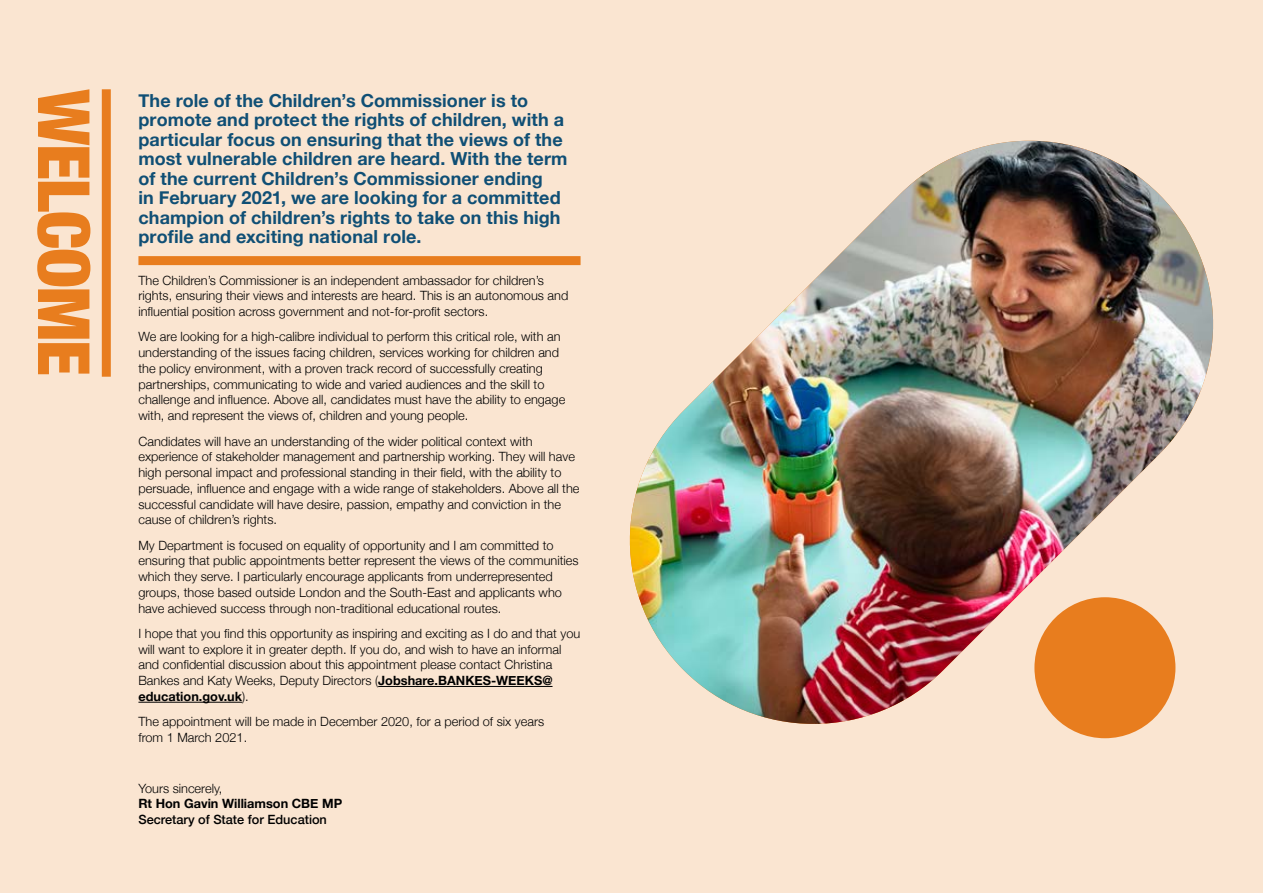
<style>
.page{position:relative;width:1263px;height:893px;background:#fae5d1}
.page>*{position:absolute;margin:0;border:0;box-sizing:border-box;transform-origin:0 0}
.t1{font:900 condensed 72px "Helvetica Neue";letter-spacing:-.02em;color:#e87d1e}
.t2{font:700 18px/19.5px "Helvetica Neue";letter-spacing:.005em;color:#104f75}
.t3{font:300 12.75px/15.8px "Helvetica Neue";color:#000}
.t4{font:500 12.75px "Helvetica Neue";color:#000}
.t5{font:700 12.75px "Helvetica Neue";color:#000}
.s1{font-weight:700}
</style>
<div class="page">
<div style="left:138px;top:256px;width:443px;height:9px;background:#e87d1e"></div>
<hr style="left:378px;top:686px;width:174px;height:1px;background:#000">
<hr style="left:138px;top:702px;width:104px;height:1px;background:#000">
<div style="left:102px;top:89px;width:9px;height:288px;background:#e87d1e"></div>
<img style="left:629px;top:141px;width:585px;height:598px">
<div style="left:1034px;top:597px;width:141px;height:141px;background:#e87d1e;border-radius:50%"></div>
<h1 class="t1" style="left:123px;top:89px;width:288px;rotate:90deg">WELCOME</h1>
<p class="t2" style="left:138px;top:91px;width:431px">The role of the Children’s Commissioner is to promote and protect the rights of children, with a particular focus on ensuring that the views of the most vulnerable children are heard. With the term of the current Children’s Commissioner ending<br>in February 2021, we are looking for a committed champion of children’s rights to take on this high profile and exciting national role.</p>
<p class="t3" style="left:138px;top:271px;width:431px">The Children’s Commissioner is an independent ambassador for children’s rights, ensuring their views and interests are heard. This is an autonomous and influential position across government and not-for-profit sectors.</p>
<p class="t3" style="left:138px;top:328px;width:428px">We are looking for a high-calibre individual to perform this critical role, with an understanding of the issues facing children, services working for children and the policy environment, with a proven track record of successfully creating partnerships, communicating to wide and varied audiences and the skill to challenge and influence. Above all, candidates must have the ability to engage with, and represent the views of, children and young people.</p>
<p class="t3" style="left:138px;top:432px;width:442px">Candidates will have an understanding of the wider political context with experience of stakeholder management and partnership working. They will have high personal impact and professional standing in their field, with the ability to persuade, influence and engage with a wide range of stakeholders. Above all the successful candidate will have desire, passion, empathy and conviction in the cause of children’s rights.</p>
<p class="t3" style="left:138px;top:536px;width:442px">My Department is focused on equality of opportunity and I am committed to ensuring that public appointments better represent the views of the communities which they serve. I particularly encourage applicants from underrepresented groups, those based outside London and the South-East and applicants who have achieved success through non-traditional educational routes.</p>
<p class="t3" style="left:138px;top:624px;width:443px">I hope that you find this opportunity as inspiring and exciting as I do and that you will want to explore it in greater depth. If you do, and wish to have an informal and confidential discussion about this appointment please contact Christina Bankes and Katy Weeks, Deputy Directors (<span class="s1">Jobshare.BANKES-WEEKS@ education.gov.uk</span>).</p>
<p class="t3" style="left:138px;top:713px;width:407px">The appointment will be made in December 2020, for a period of six years from 1 March 2021.</p>
<p class="t3" style="left:138px;top:779px;width:85px">Yours sincerely,</p>
<p class="t5" style="left:138px;top:794px;width:205px">Rt Hon Gavin Williamson CBE MP</p>
<p class="t4" style="left:138px;top:809px;width:190px">Secretary of State for Education</p>
</div>
